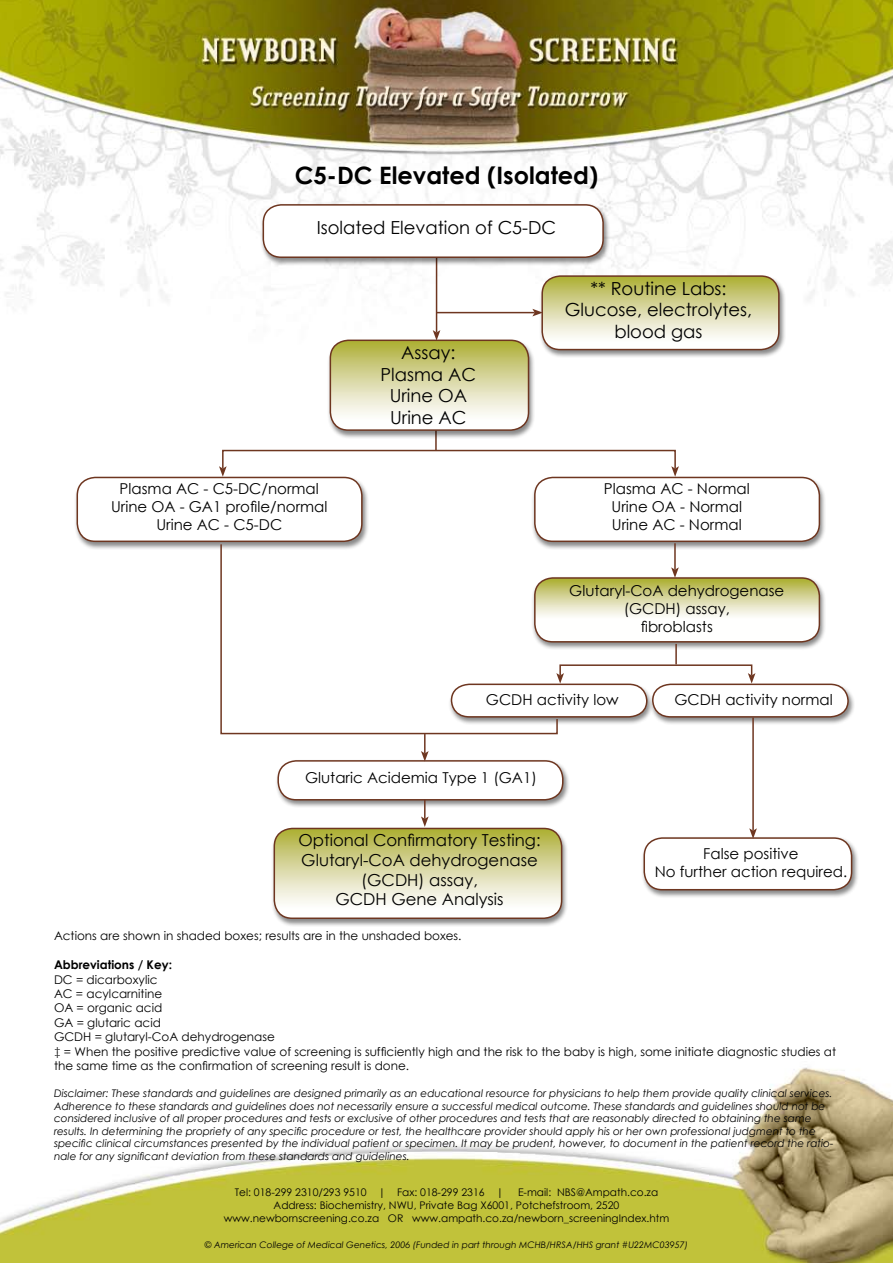
<style>
.page{position:relative;width:893px;height:1263px;background:#fff}
.page>*{position:absolute;margin:0;border:0;box-sizing:border-box;transform-origin:0 0}
.t1{font:700 24px "Century Gothic";color:#000}
.t2{font:18px/21.6px "Century Gothic";color:#000;text-align:center}
.t3{font:16.5px/19.8px "Century Gothic";color:#000;text-align:center}
.t4{font:15px/18px "Century Gothic";color:#000;text-align:center}
.t5{font:12px/14.4px "Century Gothic";color:#000}
.t6{font:italic 10.5px/12.6px "Century Gothic";color:#000}
.t7{font:10.5px "Century Gothic";color:#000}
.t8{font:italic 9px "Century Gothic";color:#000}
.s1{font-weight:700}
</style>
<div class="page">
<img style="left:0;top:0;width:893px;height:1263px">
<div style="left:74px;top:476px;width:295px;height:74px;background:#000;opacity:.47"></div>
<div style="left:77px;top:477px;width:285px;height:64px;background:#fff;border-radius:18px"></div>
<div style="left:77px;top:477px;width:286px;height:65px;border:2px solid #6e3620;border-radius:18px"></div>
<hr style="left:435px;top:407px;width:2px;height:43px;background:#6e3620">
<hr style="left:436px;top:252px;width:1px;height:80px;background:#6e3620">
<div style="left:260px;top:203px;width:350px;height:63px;background:#000;opacity:.47"></div>
<div style="left:263px;top:205px;width:340px;height:52px;background:#fff;border-radius:18px"></div>
<div style="left:263px;top:204px;width:341px;height:54px;border:2px solid #6e3620;border-radius:18px"></div>
<div style="left:539px;top:274px;width:247px;height:85px;background:#000;opacity:.47"></div>
<div style="left:327px;top:339px;width:209px;height:100px;background:#000;opacity:.47"></div>
<svg style="left:330px;top:276px;width:449px;height:154px"></svg>
<div style="left:330px;top:340px;width:199px;height:91px;border:2px solid #6e3620;border-radius:18px"></div>
<div style="left:222px;top:450px;width:454px;height:19px;border:2px solid #6e3620"></div>
<svg style="left:219px;top:466px;width:8px;height:11px"></svg>
<svg style="left:671px;top:466px;width:8px;height:10px"></svg>
<div style="left:531px;top:476px;width:296px;height:74px;background:#000;opacity:.47"></div>
<div style="left:535px;top:477px;width:284px;height:64px;background:#fff;border-radius:18px"></div>
<div style="left:534px;top:477px;width:286px;height:65px;border:2px solid #6e3620;border-radius:18px"></div>
<div style="left:531px;top:576px;width:296px;height:75px;background:#000;opacity:.47"></div>
<div style="left:275px;top:759px;width:295px;height:50px;background:#000;opacity:.47"></div>
<div style="left:278px;top:761px;width:285px;height:39px;background:#fff;border-radius:18px"></div>
<div style="left:277px;top:760px;width:286px;height:40px;border:2px solid #6e3620;border-radius:18px"></div>
<hr style="left:674px;top:543px;width:2px;height:27px;background:#6e3620">
<svg style="left:559px;top:567px;width:260px;height:75px"></svg>
<div style="left:448px;top:683px;width:206px;height:43px;background:#000;opacity:.47"></div>
<div style="left:649px;top:683px;width:206px;height:43px;background:#000;opacity:.47"></div>
<svg style="left:220px;top:543px;width:339px;height:192px"></svg>
<div style="left:559px;top:664px;width:193px;height:12px;border:2px solid #6e3620"></div>
<svg style="left:450px;top:673px;width:399px;height:45px"></svg>
<hr style="left:675px;top:644px;width:2px;height:20px;background:#6e3620">
<svg style="left:421px;top:734px;width:8px;height:27px"></svg>
<div style="left:271px;top:827px;width:298px;height:100px;background:#000;opacity:.47"></div>
<div style="left:641px;top:836px;width:218px;height:62px;background:#000;opacity:.47"></div>
<div style="left:644px;top:838px;width:208px;height:52px;background:#fff;border-radius:18px"></div>
<div style="left:643px;top:837px;width:209px;height:53px;border:2px solid #6e3620;border-radius:18px"></div>
<hr style="left:424px;top:799px;width:2px;height:20px;background:#6e3620">
<svg style="left:274px;top:816px;width:288px;height:102px"></svg>
<hr style="left:752px;top:718px;width:2px;height:113px;background:#6e3620">
<svg style="left:749px;top:828px;width:8px;height:11px"></svg>
<p class="t1" style="left:295px;top:157px;width:305px">C5-DC Elevated (Isolated)</p>
<p class="t2" style="left:317px;top:216px;width:241px">Isolated Elevation of C5-DC</p>
<p class="t2" style="left:381px;top:341px;width:97px">Assay:<br>Plasma AC<br>Urine OA<br>Urine AC</p>
<p class="t2" style="left:565px;top:277px;width:189px">** Routine Labs:<br>Glucose, electrolytes, blood gas</p>
<p class="t4" style="left:111px;top:479px;width:218px">Plasma AC - C5-DC/normal<br>Urine OA - GA1 profile/normal<br>Urine AC - C5-DC</p>
<p class="t4" style="left:604px;top:479px;width:147px">Plasma AC - Normal<br>Urine OA - Normal<br>Urine AC - Normal</p>
<p class="t4" style="left:569px;top:582px;width:216px">Glutaryl-CoA dehydrogenase (GCDH) assay,<br>fibroblasts</p>
<p class="t4" style="left:486px;top:691px;width:134px">GCDH activity low</p>
<p class="t4" style="left:674px;top:691px;width:160px">GCDH activity normal</p>
<p class="t4" style="left:305px;top:768px;width:233px">Glutaric Acidemia Type 1 (GA1)</p>
<p class="t3" style="left:298px;top:830px;width:244px">Optional Confirmatory Testing:<br>Glutaryl-CoA dehydrogenase (GCDH) assay,<br>GCDH Gene Analysis</p>
<p class="t4" style="left:655px;top:844px;width:194px">False positive<br>No further action required.</p>
<p class="t5" style="left:54px;top:928px;width:409px">Actions are shown in shaded boxes; results are in the unshaded boxes.</p>
<p class="t5" style="left:54px;top:957px;width:784px"><span class="s1">Abbreviations / Key:<br></span>DC = dicarboxylic<br>AC = acylcarnitine<br>OA = organic acid<br>GA = glutaric acid<br>GCDH = glutaryl-CoA dehydrogenase<br>‡ = When the positive predictive value of screening is sufficiently high and the risk to the baby is high, some initiate diagnostic studies at the same time as the confirmation of screening result is done.</p>
<p class="t6" style="left:54px;top:1087px;width:781px">Disclaimer: These standards and guidelines are designed primarily as an educational resource for physicians to help them provide quality clinical services.<br>Adherence to these standards and guidelines does not necessarily ensure a successful medical outcome. These standards and guidelines should not be considered inclusive of all proper procedures and tests or exclusive of other procedures and tests that are reasonably directed to obtaining the same results. In determining the propriety of any specific procedure or test, the healthcare provider should apply his or her own professional judgment to the specific clinical circumstances presented by the individual patient or specimen. It may be prudent, however, to document in the patient record the ratio&shy;nale for any significant deviation from these standards and guidelines.</p>
<p class="t7" style="left:235px;top:1185px;width:270px">Tel: 018-299 2310/293 9510 | Fax: 018-299 2316 |</p>
<p class="t7" style="left:518px;top:1185px;width:142px">E-mail: NBS@Ampath.co.za</p>
<p class="t7" style="left:274px;top:1198px;width:347px">Address: Biochemistry, NWU, Private Bag X6001, Potchefstroom, 2520</p>
<p class="t7" style="left:224px;top:1210px;width:447px">www.newbornscreening.co.za OR www.ampath.co.za/newborn_screeningIndex.htm</p>
<p class="t8" style="left:205px;top:1239px;width:485px">© American College of Medical Genetics, 2006 (Funded in part through MCHB/HRSA/HHS grant #U22MC03957)</p>
</div>
